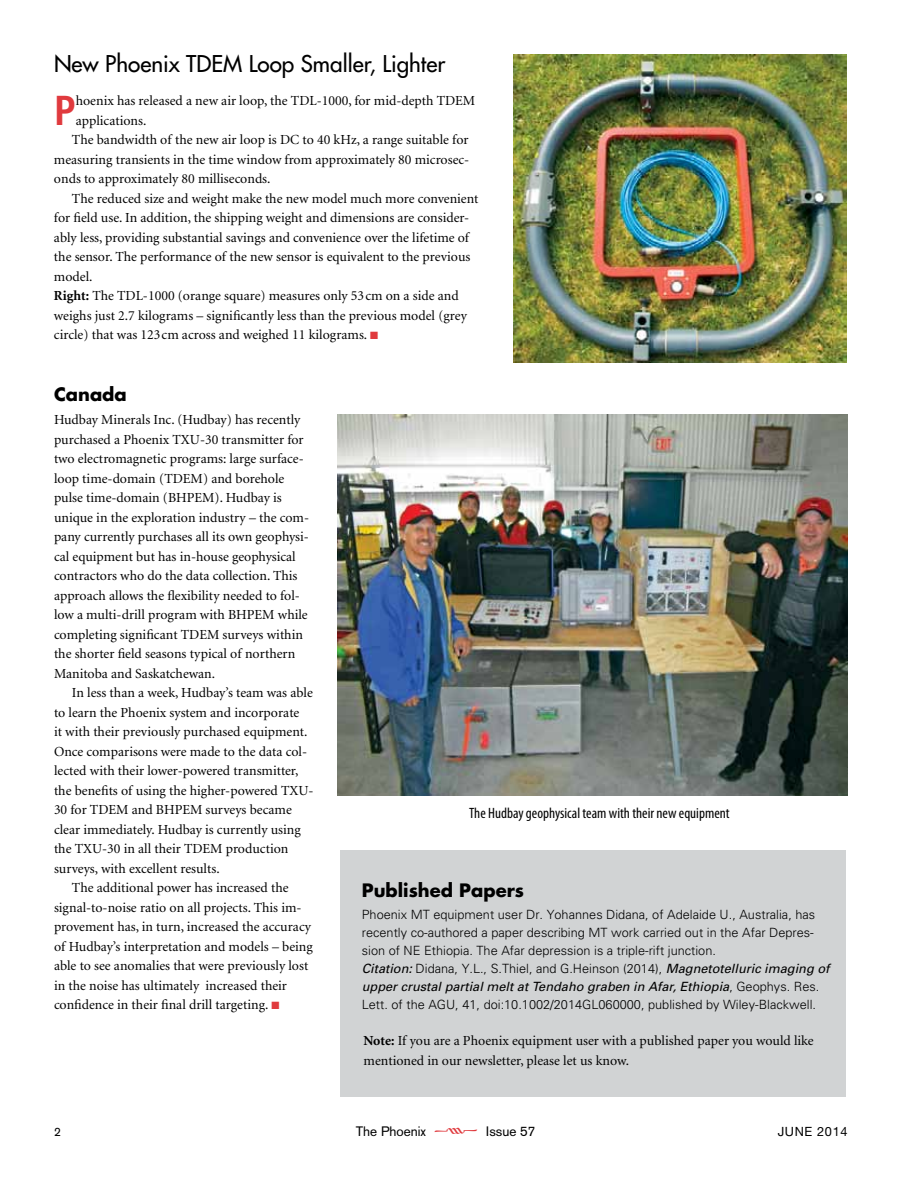
<style>
.page{position:relative;width:918px;height:1188px;background:#fff}
.page>*{position:absolute;margin:0;border:0;box-sizing:border-box;transform-origin:0 0}
.t1{font:700 condensed 41.85px "Frutiger";color:#e03a3e}
.t2{font:22.5px "Futura";color:#000}
.t3{font:700 18px "Futura";color:#000}
.t4{font:condensed 15px "Myriad Pro";color:#000}
.t5{font:13.8px/19.5px "Minion";color:#000}
.t6{font:13.5px "Akzidenz Grotesk";color:#000}
.t7{font:300 12.75px/18px "Univers";color:#000}
.t8{font:12.75px "Helvetica Neue";letter-spacing:.05em;color:#000}
.t9{font:12px "Akzidenz Grotesk";color:#000}
.s1{font-weight:700}
.s2{color:#e03a3e}
.s3{font-weight:400;font-style:italic}
.s4{font-family:"Type Embellishments One Plain";font-size:27px;color:#e03a3e}
</style>
<div class="page">
<div style="left:340px;top:850px;width:506px;height:247px;background:#d1d3d4"></div>
<img style="left:513px;top:55px;width:333px;height:308px">
<img style="left:337px;top:415px;width:510px;height:381px">
<h2 class="t2" style="left:54px;top:49px;width:393px">New Phoenix TDEM Loop Smaller, Lighter</h2>
<h1 class="t1" style="left:54px;top:86px;width:23px">P</h1>
<p class="t5" style="left:76px;top:92px;width:401px">hoenix has released a new air loop, the TDL-1000, for mid-depth TDEM</p>
<p class="t5" style="left:76px;top:111px;width:72px">applications.</p>
<p class="t5" style="left:72px;top:131px;width:398px">The bandwidth of the new air loop is DC to 40 kHz, a range suitable for</p>
<p class="t5" style="left:54px;top:150px;width:417px">measuring transients in the time window from approximately 80 microsec-</p>
<p class="t5" style="left:54px;top:170px;width:218px">onds to approximately 80 milliseconds.</p>
<p class="t5" style="left:72px;top:189px;width:408px">The reduced size and weight make the new model much more convenient</p>
<p class="t5" style="left:54px;top:209px;width:417px">for field use. In addition, the shipping weight and dimensions are consider-</p>
<p class="t5" style="left:54px;top:228px;width:417px">ably less, providing substantial savings and convenience over the lifetime of</p>
<p class="t5" style="left:54px;top:248px;width:418px">the sensor. The performance of the new sensor is equivalent to the previous</p>
<p class="t5" style="left:54px;top:267px;width:40px">model.</p>
<p class="t5" style="left:54px;top:287px;width:406px"><span class="s1">Right:</span> The TDL-1000 (orange square) measures only 53cm on a side and</p>
<p class="t5" style="left:54px;top:306px;width:415px">weighs just 2.7 kilograms – significantly less than the previous model (grey</p>
<p class="t5" style="left:54px;top:326px;width:326px">circle) that was 123cm across and weighed 11 kilograms. <span class="s2">■</span></p>
<h3 class="t3" style="left:54px;top:382px;width:74px">Canada</h3>
<p class="t5" style="left:54px;top:411px;width:257px">Hudbay Minerals Inc. (Hudbay) has recently purchased a Phoenix TXU-30 transmitter for two electromagnetic programs: large surface&shy;loop time-domain (TDEM) and borehole pulse time-domain (BHPEM). Hudbay is unique in the exploration industry – the com&shy;pany currently purchases all its own geophysi&shy;cal equipment but has in-house geophysical contractors who do the data collection. This approach allows the flexibility needed to fol&shy;low a multi-drill program with BHPEM while completing significant TDEM surveys within the shorter field seasons typical of northern Manitoba and Saskatchewan.</p>
<p class="t5" style="left:72px;top:683px;width:242px">In less than a week, Hudbay’s team was able</p>
<p class="t5" style="left:54px;top:703px;width:247px">to learn the Phoenix system and incorporate</p>
<p class="t5" style="left:54px;top:722px;width:255px">it with their previously purchased equipment.</p>
<p class="t5" style="left:54px;top:742px;width:255px">Once comparisons were made to the data col-</p>
<p class="t5" style="left:54px;top:761px;width:246px">lected with their lower-powered transmitter,</p>
<p class="t5" style="left:54px;top:781px;width:261px">the benefits of using the higher-powered TXU-</p>
<p class="t5" style="left:54px;top:800px;width:239px">30 for TDEM and BHPEM surveys became</p>
<p class="t5" style="left:54px;top:820px;width:248px">clear immediately. Hudbay is currently using</p>
<p class="t5" style="left:54px;top:839px;width:236px">the TXU-30 in all their TDEM production</p>
<p class="t5" style="left:54px;top:859px;width:167px">surveys, with excellent results.</p>
<p class="t5" style="left:72px;top:878px;width:218px">The additional power has increased the</p>
<p class="t5" style="left:54px;top:898px;width:249px">signal-to-noise ratio on all projects. This im-</p>
<p class="t5" style="left:54px;top:917px;width:259px">provement has, in turn, increased the accuracy</p>
<p class="t5" style="left:54px;top:937px;width:260px">of Hudbay’s interpretation and models – being</p>
<p class="t5" style="left:54px;top:956px;width:256px">able to see anomalies that were previously lost</p>
<p class="t5" style="left:54px;top:976px;width:235px">in the noise has ultimately increased their</p>
<p class="t5" style="left:54px;top:995px;width:227px">confidence in their final drill targeting. <span class="s2">■</span></p>
<p class="t4" style="left:469px;top:804px;width:262px">The Hudbay geophysical team with their new equipment</p>
<h3 class="t3" style="left:362px;top:877px;width:164px">Published Papers</h3>
<p class="t7" style="left:362px;top:905px;width:469px">Phoenix MT equipment user Dr. Yohannes Didana, of Adelaide U., Australia, has recently co-authored a paper describing MT work carried out in the Afar Depres&shy;sion of NE Ethiopia. The Afar depression is a triple-rift junction.<br><span class="s3">Citation:</span> Didana, Y.L., S.Thiel, and G.Heinson (2014), <span class="s3">Magnetotelluric imaging of upper crustal partial melt at Tendaho graben in Afar, Ethiopia</span>, Geophys. Res.<br>Lett. of the AGU, 41, doi:10.1002/2014GL060000, published by Wiley-Blackwell.</p>
<p class="t5" style="left:364px;top:1032px;width:452px"><span class="s1">Note:</span> If you are a Phoenix equipment user with a published paper you would like mentioned in our newsletter, please let us know.</p>
<p class="t9" style="left:54px;top:1125px;width:8px">2</p>
<p class="t6" style="left:356px;top:1123px;width:181px">The Phoenix <span class="s4">k</span> Issue 57</p>
<p class="t8" style="left:778px;top:1124px;width:71px">JUNE 2014</p>
</div>
